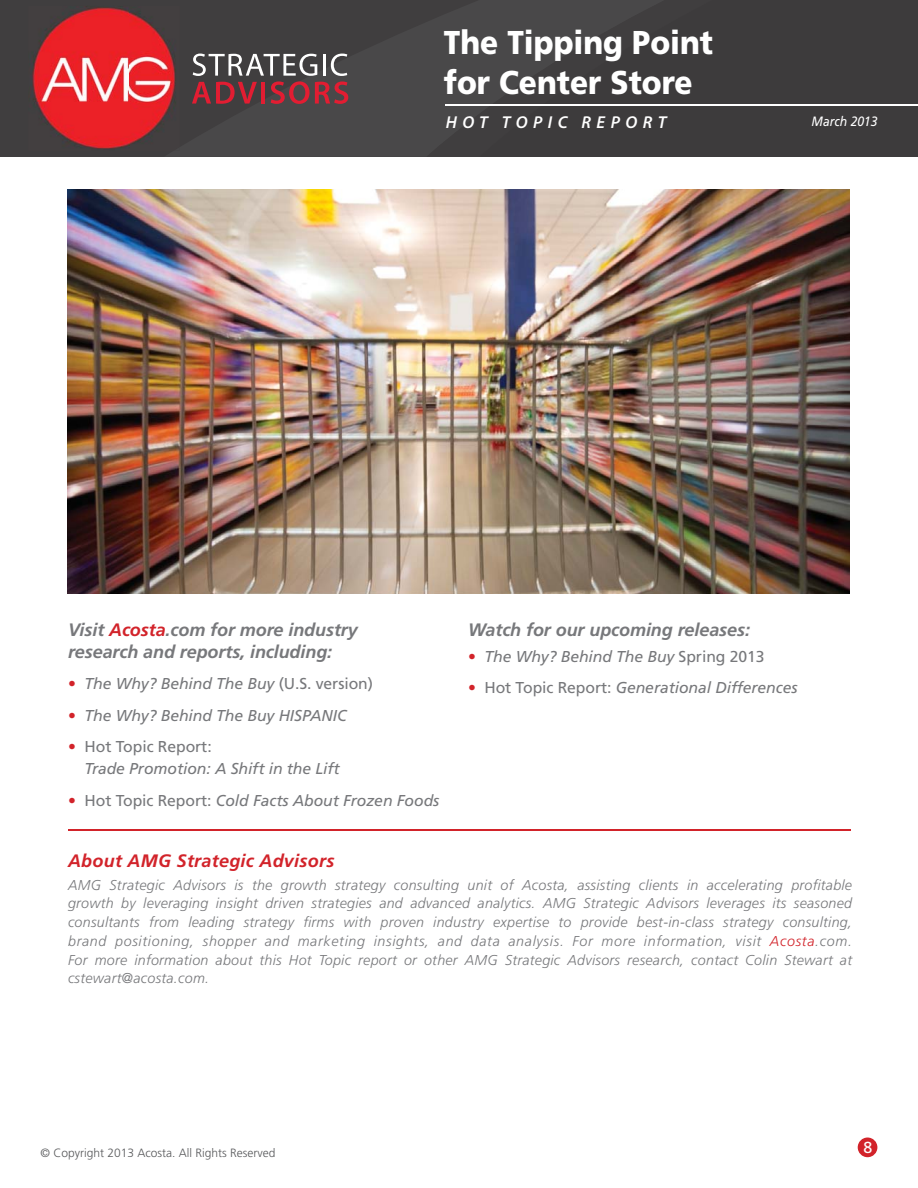
<style>
.page{position:relative;width:918px;height:1188px;background:#fff}
.page>*{position:absolute;margin:0;border:0;box-sizing:border-box;transform-origin:0 0}
.t1{font:900 33px/39.6px "Frutiger";color:#fff;scale:.9 1}
.t2{font:italic 700 18px/21.8px "Frutiger";letter-spacing:-.005em;color:#77787b}
.t3{font:italic 700 18px "Frutiger";letter-spacing:.015em;color:#d2232a}
.t4{font:italic 600 17.25px "Myriad Pro";letter-spacing:.32em;color:#fff}
.t5{font:15.9px "Frutiger";color:#fff}
.t6{font:italic 15.75px/21.8px "Frutiger";letter-spacing:-.005em;color:#77787b}
.t7{font:italic 300 14.25px/18.8px "Frutiger";letter-spacing:.02em;color:#77787b;text-align:justify}
.t8{font:italic 13.5px "Frutiger";color:#fff;scale:.9 1}
.t9{font:300 12px "Frutiger";color:#58595b}
.s1{color:#d2232a}
.s2{font-style:normal;color:#d2232a}
.s3{font-style:normal}
</style>
<div class="page">
<div style="left:0;top:0;width:918px;height:157px;background:#403e3f"></div>
<hr style="left:446px;top:104px;width:472px;height:2px;background:#fff">
<div style="left:858px;top:1138px;width:19px;height:19px;background:#d2232a;border-radius:50%"></div>
<img style="left:32px;top:6px;width:144px;height:143px">
<svg style="left:192px;top:54px;width:156px;height:50px"></svg>
<hr style="left:68px;top:829px;width:782px;height:2px;background:#d2232a">
<img style="left:68px;top:189px;width:782px;height:405px">
<h1 class="t1" style="left:444px;top:22px;width:301px">The Tipping Point for Center Store</h1>
<p class="t4" style="left:446px;top:111px;width:222px">HOT TOPIC REPORT</p>
<p class="t8" style="left:812px;top:113px;width:75px">March 2013</p>
<p class="t2" style="left:68px;top:619px;width:291px">Visit <span class="s1">Acosta</span>.com for more industry research and reports, including:</p>
<p class="t6" style="left:68px;top:673px;width:307px"><span class="s2">•</span> The Why? Behind The Buy <span class="s3">(U.S. version)</span></p>
<p class="t6" style="left:68px;top:704px;width:280px"><span class="s2">•</span> The Why? Behind The Buy HISPANIC</p>
<p class="t6" style="left:85px;top:736px;width:257px;text-indent:-16px"><span class="s2">•</span> <span class="s3">Hot Topic Report:<br></span>Trade Promotion: A Shift in the Lift</p>
<p class="t6" style="left:68px;top:789px;width:373px"><span class="s2">•</span> <span class="s3">Hot Topic Report:</span> Cold Facts About Frozen Foods</p>
<p class="t2" style="left:468px;top:619px;width:284px">Watch for our upcoming releases:</p>
<p class="t6" style="left:468px;top:645px;width:298px"><span class="s2">•</span> The Why? Behind The Buy <span class="s3">Spring 2013</span></p>
<p class="t6" style="left:468px;top:677px;width:331px"><span class="s2">•</span> <span class="s3">Hot Topic Report:</span> Generational Differences</p>
<p class="t3" style="left:68px;top:850px;width:268px">About AMG Strategic Advisors</p>
<p class="t7" style="left:68px;top:875px;width:786px">AMG Strategic Advisors is the growth strategy consulting unit of Acosta, assisting clients in accelerating profitable growth by leveraging insight driven strategies and advanced analytics. AMG Strategic Advisors leverages its seasoned consultants from leading strategy firms with proven industry expertise to provide best-in-class strategy consulting, brand positioning, shopper and marketing insights, and data analysis. For more information, visit <span class="s1">Acosta</span>.com.<br>For more information about this Hot Topic report or other AMG Strategic Advisors research, contact Colin Stewart at cstewart@acosta.com.</p>
<p class="t9" style="left:40px;top:1146px;width:236px">© Copyright 2013 Acosta. All Rights Reserved</p>
<p class="t5" style="left:864px;top:1138px;width:10px">8</p>
</div>
